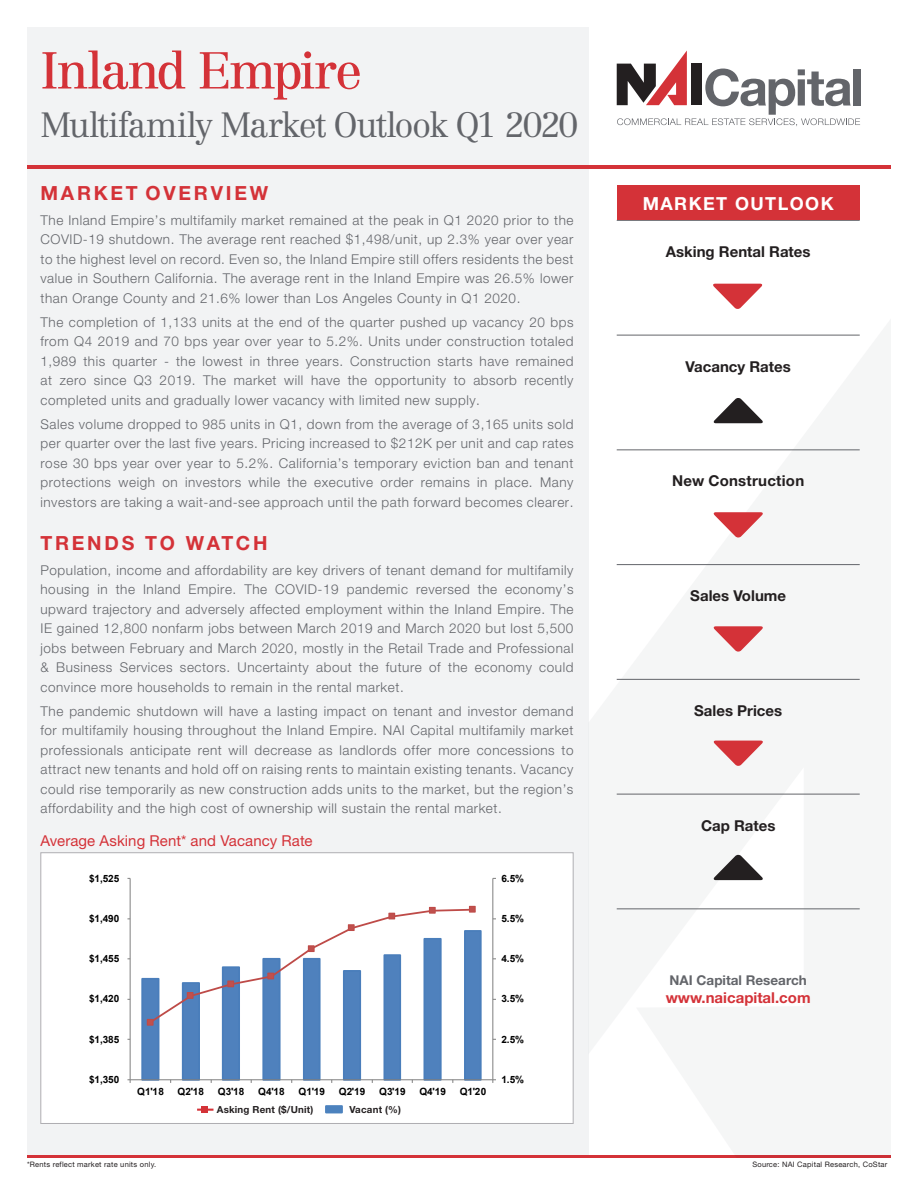
<style>
.page{position:relative;width:918px;height:1188px;background:#fff}
.page>*{position:absolute;margin:0;border:0;box-sizing:border-box;transform-origin:0 0}
.t1{font:51px "Centennial LT Std";letter-spacing:-.045em;color:#d43238}
.t2{font:300 34.5px "Centennial LT Std";letter-spacing:-.045em;color:#63656a}
.t3{font:700 19.5px "Helvetica Neue";letter-spacing:.14em;color:#d43238}
.t4{font:700 18px "Helvetica Neue";letter-spacing:.08em;color:#fff}
.t5{font:700 15px "Helvetica Neue";color:#231f20}
.t6{font:15px "Helvetica Neue";letter-spacing:.005em;color:#d43238}
.t7{font:700 15px "Helvetica Neue";color:#d43238}
.t8{font:300 13.5px/19.5px "Helvetica Neue LT Std";letter-spacing:.04em;color:#63656a;text-align:justify}
.t9{font:700 13.5px "Helvetica Neue";color:#63656a}
.t10{font:700 10.05px "Arial";letter-spacing:.015em;color:#000}
.t11{font:700 9.75px "Helvetica Neue";letter-spacing:.02em;color:#231f20}
.t12{font:7.5px "Helvetica Neue";letter-spacing:.03em;color:#231f20}
</style>
<div class="page">
<div style="left:27px;top:27px;width:562px;height:1131px;background:#f2f3f4"></div>
<hr style="left:27px;top:1156px;width:864px;height:2px;background:#d43238">
<svg style="left:589px;top:334px;width:302px;height:822px;fill:#f5f6f6"></svg>
<hr style="left:27px;top:165px;width:864px;height:4px;background:#d43238">
<div style="left:854px;top:69px;width:7px;height:37px;background:#63656a"></div>
<svg style="left:617px;top:51px;width:243px;height:75px"></svg>
<hr style="left:617px;top:335px;width:243px;height:1px;background:#63656a">
<hr style="left:617px;top:450px;width:243px;height:1px;background:#63656a">
<hr style="left:617px;top:564px;width:243px;height:1px;background:#63656a">
<hr style="left:617px;top:679px;width:243px;height:1px;background:#63656a">
<hr style="left:617px;top:794px;width:243px;height:1px;background:#63656a">
<hr style="left:617px;top:909px;width:243px;height:1px;background:#63656a">
<hr style="left:617px;top:220px;width:243px;height:1px;background:#63656a">
<div style="left:41px;top:852px;width:532px;height:272px;background:#fff;border:1px solid #afaeb2"></div>
<div style="left:617px;top:185px;width:243px;height:35px;background:#d43238"></div>
<svg style="left:713px;top:854px;width:51px;height:26px"></svg>
<svg style="left:713px;top:398px;width:51px;height:25px"></svg>
<div style="left:202px;top:1106px;width:6px;height:7px;background:#d43238"></div>
<svg style="left:197px;top:1109px;width:16px;height:2px"></svg>
<div style="left:325px;top:1105px;width:18px;height:8px;background:#4c82be"></div>
<svg style="left:713px;top:626px;width:51px;height:26px"></svg>
<svg style="left:713px;top:284px;width:50px;height:25px"></svg>
<svg style="left:713px;top:512px;width:51px;height:26px"></svg>
<svg style="left:713px;top:741px;width:51px;height:25px"></svg>
<svg style="left:141px;top:930px;width:341px;height:149px"></svg>
<hr style="left:493px;top:878px;width:1px;height:202px;background:#7f7f7f">
<hr style="left:130px;top:878px;width:1px;height:202px;background:#7f7f7f">
<hr style="left:130px;top:1079px;width:363px;height:1px;background:#7f7f7f">
<svg style="left:147px;top:906px;width:328px;height:119px"></svg>
<h1 class="t1" style="left:40px;top:40px;width:324px">Inland Empire</h1>
<h2 class="t2" style="left:40px;top:104px;width:540px">Multifamily Market Outlook Q1 2020</h2>
<p class="t3" style="left:40px;top:181px;width:229px">MARKET OVERVIEW</p>
<p class="t8" style="left:40px;top:210px;width:535px">The Inland Empire’s multifamily market remained at the peak in Q1 2020 prior to the COVID-19 shutdown. The average rent reached $1,498/unit, up 2.3% year over year to the highest level on record. Even so, the Inland Empire still offers residents the best value in Southern California. The average rent in the Inland Empire was 26.5% lower than Orange County and 21.6% lower than Los Angeles County in Q1 2020.</p>
<p class="t8" style="left:40px;top:312px;width:535px">The completion of 1,133 units at the end of the quarter pushed up vacancy 20 bps from Q4 2019 and 70 bps year over year to 5.2%. Units under construction totaled 1,989 this quarter - the lowest in three years. Construction starts have remained at zero since Q3 2019. The market will have the opportunity to absorb recently completed units and gradually lower vacancy with limited new supply.</p>
<p class="t8" style="left:40px;top:414px;width:535px">Sales volume dropped to 985 units in Q1, down from the average of 3,165 units sold per quarter over the last five years. Pricing increased to $212K per unit and cap rates rose 30 bps year over year to 5.2%. California’s temporary eviction ban and tenant protections weigh on investors while the executive order remains in place. Many investors are taking a wait-and-see approach until the path forward becomes clearer.</p>
<p class="t3" style="left:40px;top:531px;width:229px">TRENDS TO WATCH</p>
<p class="t8" style="left:40px;top:560px;width:535px">Population, income and affordability are key drivers of tenant demand for multifamily housing in the Inland Empire. The COVID-19 pandemic reversed the economy’s upward trajectory and adversely affected employment within the Inland Empire. The IE gained 12,800 nonfarm jobs between March 2019 and March 2020 but lost 5,500 jobs between February and March 2020, mostly in the Retail Trade and Professional &amp; Business Services sectors. Uncertainty about the future of the economy could convince more households to remain in the rental market.</p>
<p class="t8" style="left:40px;top:701px;width:535px">The pandemic shutdown will have a lasting impact on tenant and investor demand for multifamily housing throughout the Inland Empire. NAI Capital multifamily market professionals anticipate rent will decrease as landlords offer more concessions to attract new tenants and hold off on raising rents to maintain existing tenants. Vacancy could rise temporarily as new construction adds units to the market, but the region’s affordability and the high cost of ownership will sustain the rental market.</p>
<p class="t6" style="left:40px;top:832px;width:274px">Average Asking Rent* and Vacancy Rate</p>
<p class="t10" style="left:89px;top:871px;width:32px">$1,525</p>
<p class="t10" style="left:89px;top:911px;width:32px">$1,490</p>
<p class="t10" style="left:89px;top:952px;width:32px">$1,455</p>
<p class="t10" style="left:89px;top:992px;width:32px">$1,420</p>
<p class="t10" style="left:89px;top:1032px;width:32px">$1,385</p>
<p class="t10" style="left:89px;top:1072px;width:32px">$1,350</p>
<p class="t10" style="left:137px;top:1084px;width:28px">Q1'18</p>
<p class="t10" style="left:178px;top:1084px;width:28px">Q2'18</p>
<p class="t10" style="left:218px;top:1084px;width:28px">Q3'18</p>
<p class="t10" style="left:258px;top:1084px;width:28px">Q4'18</p>
<p class="t10" style="left:299px;top:1084px;width:28px">Q1'19</p>
<p class="t10" style="left:339px;top:1084px;width:28px">Q2'19</p>
<p class="t10" style="left:379px;top:1084px;width:28px">Q3'19</p>
<p class="t10" style="left:419px;top:1084px;width:28px">Q4'19</p>
<p class="t10" style="left:460px;top:1084px;width:28px">Q1'20</p>
<p class="t11" style="left:217px;top:1104px;width:98px">Asking Rent ($/Unit)</p>
<p class="t11" style="left:350px;top:1104px;width:53px">Vacant (%)</p>
<p class="t10" style="left:502px;top:871px;width:24px">6.5%</p>
<p class="t10" style="left:502px;top:911px;width:24px">5.5%</p>
<p class="t10" style="left:502px;top:952px;width:24px">4.5%</p>
<p class="t10" style="left:502px;top:992px;width:24px">3.5%</p>
<p class="t10" style="left:502px;top:1032px;width:24px">2.5%</p>
<p class="t10" style="left:502px;top:1072px;width:24px">1.5%</p>
<p class="t4" style="left:643px;top:192px;width:193px">MARKET OUTLOOK</p>
<p class="t5" style="left:666px;top:242px;width:146px">Asking Rental Rates</p>
<p class="t5" style="left:686px;top:357px;width:107px">Vacancy Rates</p>
<p class="t5" style="left:672px;top:472px;width:134px">New Construction</p>
<p class="t5" style="left:690px;top:586px;width:97px">Sales Volume</p>
<p class="t5" style="left:694px;top:701px;width:90px">Sales Prices</p>
<p class="t5" style="left:701px;top:816px;width:76px">Cap Rates</p>
<p class="t9" style="left:670px;top:972px;width:139px">NAI Capital Research</p>
<p class="t7" style="left:666px;top:988px;width:146px">www.naicapital.com</p>
<p class="t12" style="left:27px;top:1160px;width:131px">*Rents reflect market rate units only.</p>
<p class="t12" style="left:752px;top:1160px;width:136px">Source: NAI Capital Research, CoStar</p>
</div>
